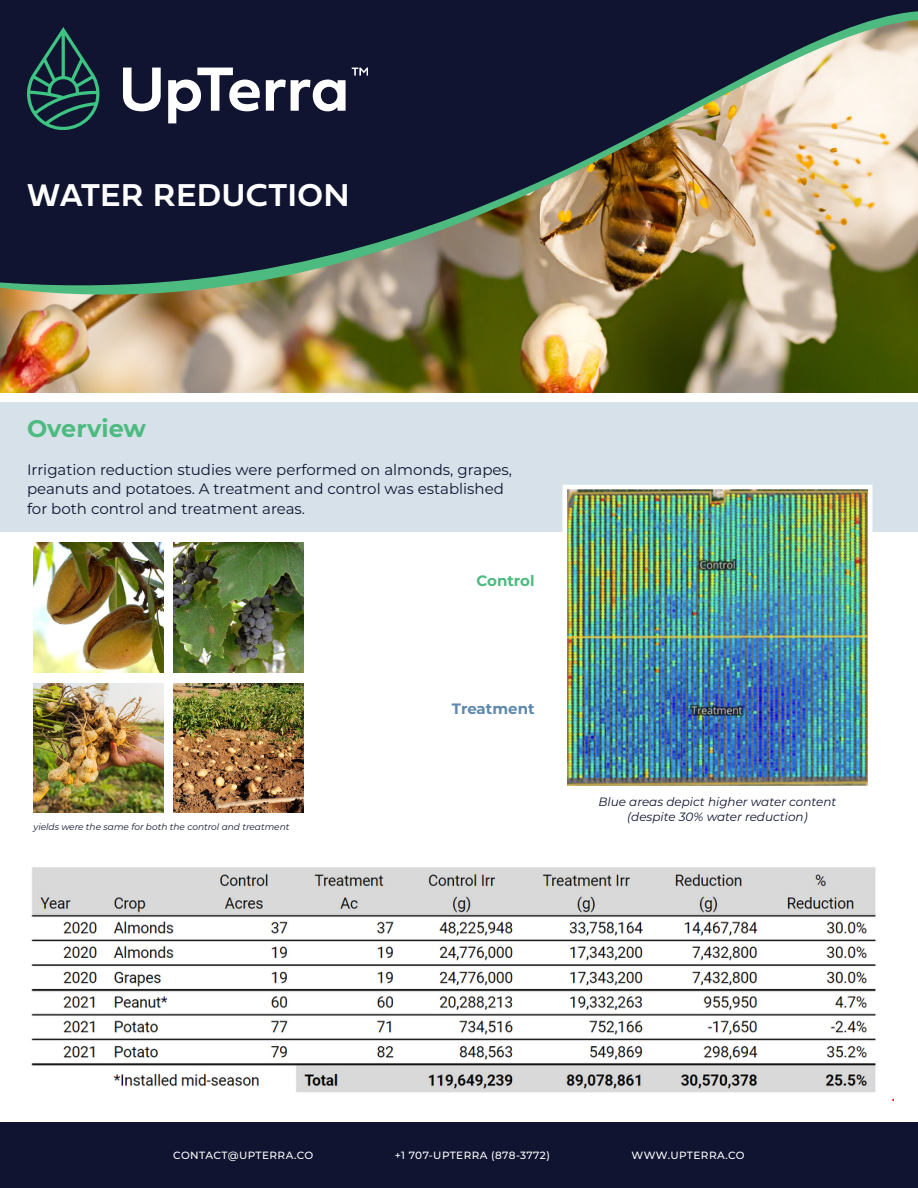
<style>
.page{position:relative;width:918px;height:1188px;background:#fff}
.page>*{position:absolute;margin:0;border:0;box-sizing:border-box;transform-origin:0 0}
.t1{font:33px "Fieldwork Geo Demibold";letter-spacing:.02em;color:#fff}
.t2{font:700 24px "Montserrat";color:#4dbb80}
.t3{font:15px/19.5px "Montserrat";color:#101431}
.t4{font:700 15px "Montserrat";color:#5d88ae}
.t5{font:700 15px "Montserrat";color:#4dbb80}
.t6{font:italic 12px/14.4px "Montserrat";color:#101431;text-align:center}
.t7{font:500 10.5px "Montserrat";letter-spacing:.04em;color:#fff}
.t8{font:italic 9px "Montserrat";color:#101431}
</style>
<div class="page">
<img style="left:0;top:352px;width:918px;height:40px">
<img style="left:0;top:324px;width:918px;height:28px">
<img style="left:0;top:0;width:918px;height:324px">
<div style="left:0;top:402px;width:918px;height:130px;background:#d6e1ea"></div>
<img style="left:33px;top:543px;width:130px;height:130px">
<img style="left:173px;top:543px;width:130px;height:130px">
<img style="left:33px;top:683px;width:130px;height:130px">
<img style="left:173px;top:683px;width:130px;height:130px">
<img style="left:31px;top:867px;width:862px;height:233px">
<img style="left:562px;top:485px;width:311px;height:301px">
<div style="left:0;top:1123px;width:918px;height:65px;background:#101431"></div>
<svg style="left:123px;top:68px;width:38px;height:43px"></svg>
<svg style="left:168px;top:68px;width:178px;height:55px"></svg>
<svg style="left:352px;top:68px;width:16px;height:8px"></svg>
<svg style="left:27px;top:27px;width:72px;height:103px;background:#1b3f44"></svg>
<p class="t1" style="left:27px;top:170px;width:324px">WATER REDUCTION</p>
<p class="t2" style="left:27px;top:411px;width:121px">Overview</p>
<p class="t3" style="left:27px;top:459px;width:487px">Irrigation reduction studies were performed on almonds, grapes, peanuts and potatoes. A treatment and control was established for both control and treatment areas.</p>
<p class="t5" style="left:477px;top:570px;width:60px">Control</p>
<p class="t8" style="left:33px;top:821px;width:257px">yields were the same for both the control and treatment</p>
<p class="t4" style="left:452px;top:698px;width:84px">Treatment</p>
<p class="t6" style="left:598px;top:794px;width:239px">Blue areas depict higher water content (despite 30% water reduction)</p>
<p class="t7" style="left:173px;top:1148px;width:142px">CONTACT@UPTERRA.CO</p>
<p class="t7" style="left:395px;top:1148px;width:156px">+1 707-UPTERRA (878-3772)</p>
<p class="t7" style="left:631px;top:1148px;width:115px">WWW.UPTERRA.CO</p>
</div>
